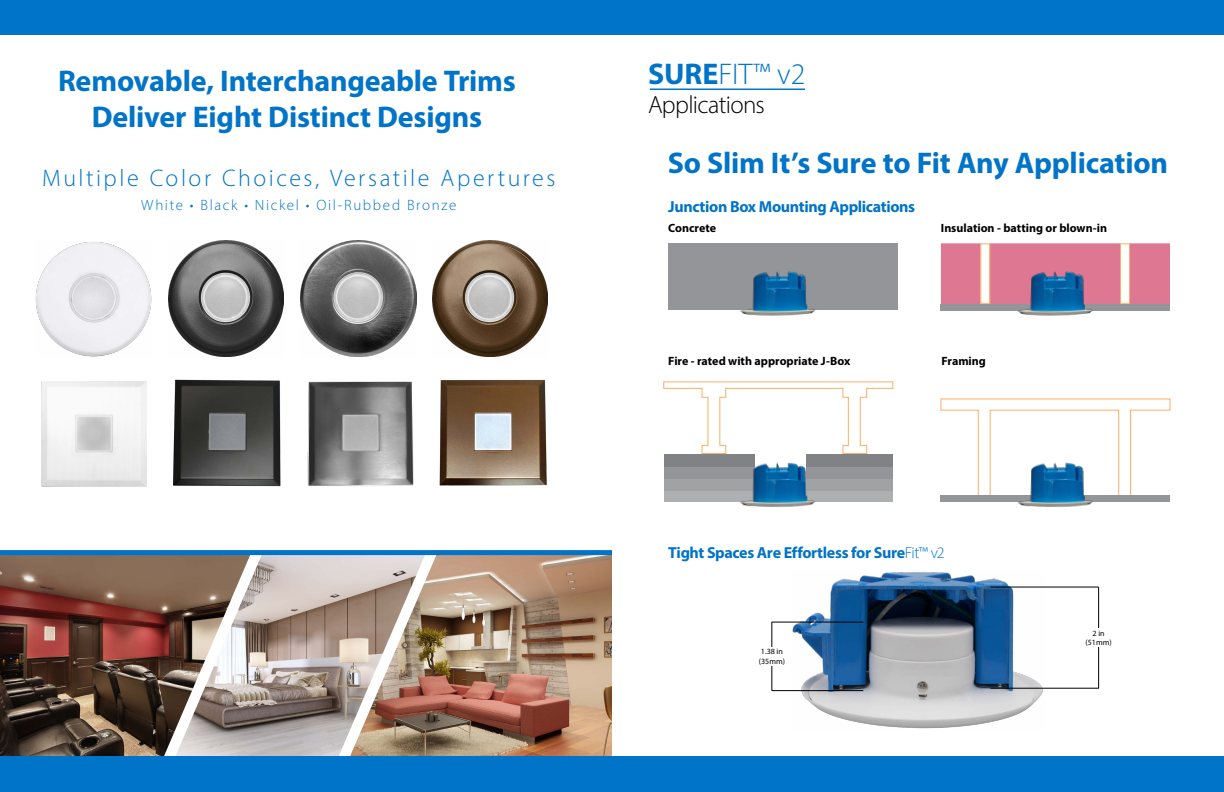
<style>
.page{position:relative;width:1224px;height:792px;background:#fff}
.page>*{position:absolute;margin:0;border:0;box-sizing:border-box;transform-origin:0 0}
.t1{font:700 30px/36px "Myriad Pro";letter-spacing:-.005em;color:#0074c8;text-align:center}
.t2{font:300 30px "Myriad Pro";color:#0074c8}
.t3{font:300 25px "Myriad Pro";letter-spacing:-.025em;color:#000}
.t4{font:300 24px "Myriad Pro";letter-spacing:.105em;color:#0074c8}
.t5{font:700 16px "Myriad Pro";letter-spacing:-.025em;color:#0074c8}
.t6{font:300 15px "Myriad Pro";letter-spacing:.105em;color:#0074c8}
.t7{font:700 12px "Myriad Pro";color:#000}
.t8{font:8px/9.6px "Myriad Pro";color:#000}
.s1{font-weight:700}
.s2{font-weight:300}
</style>
<div class="page">
<div style="left:0;top:0;width:1224px;height:36px;background:#0074c8"></div>
<img style="left:251px;top:555px;width:92px;height:202px">
<img style="left:343px;top:555px;width:269px;height:202px">
<img style="left:0;top:555px;width:251px;height:202px">
<div style="left:0;top:757px;width:1224px;height:35px;background:#0074c8"></div>
<img style="left:168px;top:241px;width:115px;height:115px">
<img style="left:36px;top:242px;width:115px;height:114px">
<img style="left:301px;top:241px;width:116px;height:115px">
<img style="left:432px;top:241px;width:115px;height:115px">
<div style="left:0;top:550px;width:612px;height:5px;background:#0074c8"></div>
<div style="left:668px;top:243px;width:229px;height:67px;background:#939598"></div>
<svg style="left:664px;top:490px;width:75px;height:11px"></svg>
<svg style="left:940px;top:398px;width:231px;height:102px"></svg>
<svg style="left:817px;top:490px;width:76px;height:11px"></svg>
<div style="left:806px;top:466px;width:87px;height:12px;background:#939598"></div>
<div style="left:664px;top:466px;width:90px;height:12px;background:#939598"></div>
<div style="left:806px;top:478px;width:87px;height:12px;background:#a0a2a4"></div>
<div style="left:664px;top:478px;width:90px;height:12px;background:#a0a2a4"></div>
<div style="left:806px;top:454px;width:87px;height:12px;background:#808285"></div>
<div style="left:664px;top:454px;width:90px;height:12px;background:#808285"></div>
<div style="left:941px;top:495px;width:229px;height:6px;background:#939598"></div>
<svg style="left:941px;top:243px;width:229px;height:61px;background:#df8099"></svg>
<div style="left:941px;top:304px;width:229px;height:6px;background:#939598"></div>
<svg style="left:663px;top:381px;width:231px;height:74px"></svg>
<div style="left:980px;top:243px;width:10px;height:61px;border:1px solid #fbaf64"></div>
<div style="left:1120px;top:243px;width:10px;height:61px;border:1px solid #fbaf64"></div>
<img style="left:791px;top:572px;width:254px;height:157px">
<hr style="left:772px;top:622px;width:91px;height:1px;background:#000">
<hr style="left:772px;top:690px;width:91px;height:1px;background:#000">
<hr style="left:772px;top:622px;width:1px;height:69px;background:#000">
<hr style="left:990px;top:587px;width:109px;height:1px;background:#000">
<hr style="left:990px;top:688px;width:109px;height:1px;background:#000">
<hr style="left:1098px;top:587px;width:1px;height:101px;background:#000">
<div style="left:751px;top:647px;width:42px;height:18px;background:#fff"></div>
<div style="left:1077px;top:629px;width:43px;height:18px;background:#fff"></div>
<img style="left:1017px;top:461px;width:77px;height:46px">
<img style="left:739px;top:461px;width:78px;height:46px">
<img style="left:1017px;top:269px;width:77px;height:47px">
<img style="left:739px;top:271px;width:77px;height:45px">
<img style="left:41px;top:382px;width:105px;height:104px">
<img style="left:173px;top:379px;width:108px;height:107px">
<img style="left:307px;top:382px;width:107px;height:104px">
<img style="left:439px;top:379px;width:108px;height:107px">
<hr style="left:650px;top:89px;width:155px;height:1px;background:#0074c8">
<p class="t1" style="left:58px;top:62px;width:459px">Removable, Interchangeable Trims<br>Deliver Eight Distinct Designs</p>
<p class="t4" style="left:42px;top:164px;width:515px">Multiple Color Choices, Versatile Apertures</p>
<p class="t6" style="left:141px;top:196px;width:316px">White • Black • Nickel • Oil-Rubbed Bronze</p>
<p class="t2" style="left:648px;top:56px;width:159px"><span class="s1">SURE</span>FIT™ v2</p>
<p class="t3" style="left:648px;top:89px;width:118px">Applications</p>
<p class="t1" style="left:668px;top:143px;width:502px">So Slim It’s Sure to Fit Any Application</p>
<p class="t5" style="left:668px;top:196px;width:248px">Junction Box Mounting Applications</p>
<p class="t7" style="left:668px;top:221px;width:49px">Concrete</p>
<p class="t7" style="left:941px;top:221px;width:168px">Insulation - batting or blown-in</p>
<p class="t7" style="left:668px;top:354px;width:184px">Fire - rated with appropriate J-Box</p>
<p class="t7" style="left:942px;top:354px;width:46px">Framing</p>
<p class="t5" style="left:668px;top:542px;width:278px">Tight Spaces Are Effortless for Sure<span class="s2">Fit™ v2</span></p>
<p class="t8" style="left:759px;top:647px;width:28px">1.38 in (35mm)</p>
<p class="t8" style="left:1086px;top:628px;width:28px;text-align:center">2 in (51mm)</p>
</div>
